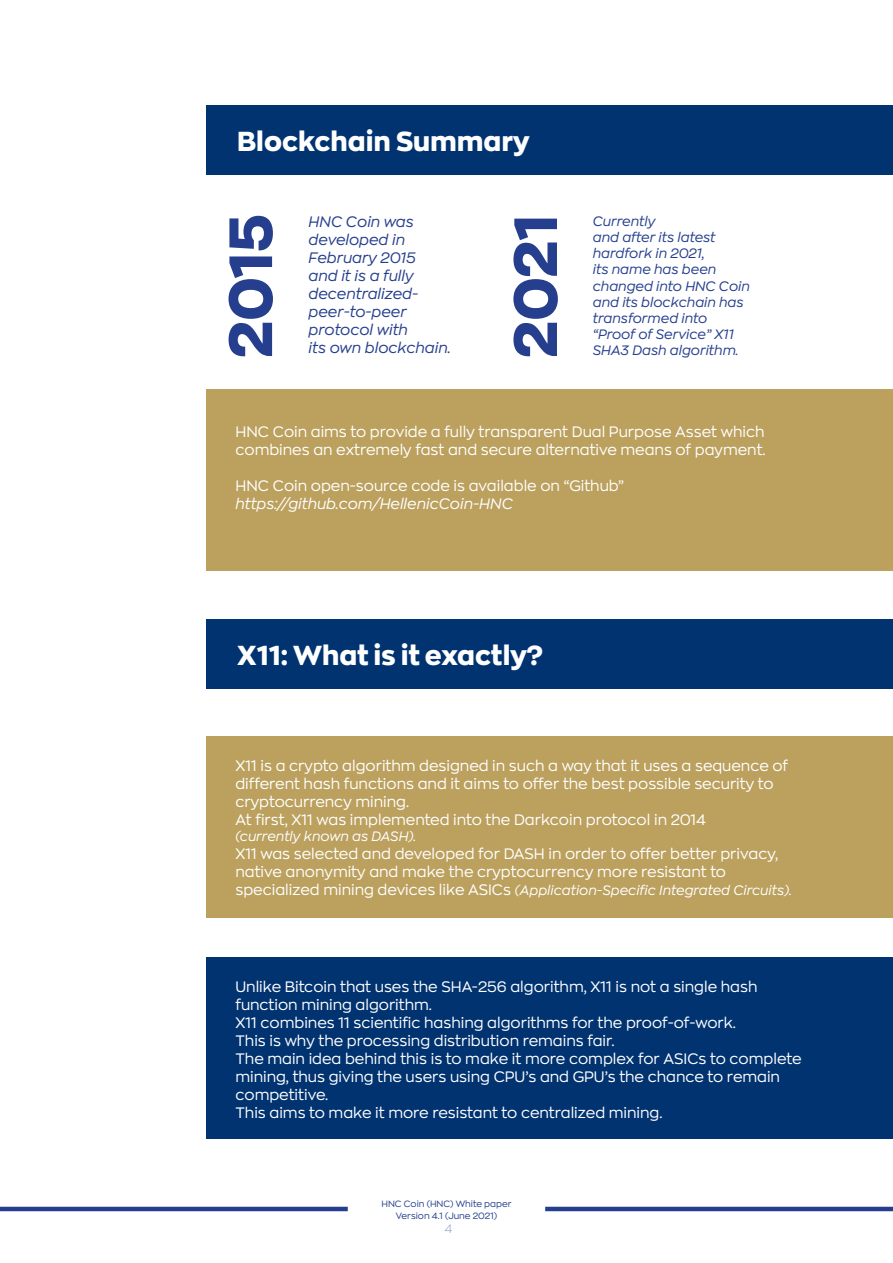
<style>
.page{position:relative;width:893px;height:1263px;background:#fff}
.page>*{position:absolute;margin:0;border:0;box-sizing:border-box;transform-origin:0 0}
.t1{font:800 60px "Zona Pro";letter-spacing:-.005em;color:#253f8e}
.t2{font:800 27px "Zona Pro";color:#fff}
.t3{font:15px/18px "Zona Pro";color:#fff}
.t4{font:italic 15px/18px "Zona Pro";color:#253f8e}
.t5{font:italic 15px "Zona Pro";color:#fff}
.t6{font:italic 13.5px/16.2px "Zona Pro";color:#253f8e}
.t7{font:italic 13.5px "Zona Pro";color:#fff}
.t8{font:100 12px "Zona Pro";color:#253f8e}
.t9{font:9px/12px "Zona Pro";color:#253f8e;text-align:center}
.s1{font-style:normal;font-size:15px}
</style>
<div class="page">
<hr style="left:545px;top:1207px;width:348px;height:4px;background:#253f8e">
<hr style="left:0;top:1207px;width:348px;height:4px;background:#253f8e">
<div style="left:206px;top:105px;width:687px;height:69px;background:#013371"></div>
<div style="left:206px;top:619px;width:687px;height:69px;background:#013371"></div>
<div style="left:206px;top:736px;width:687px;height:181px;background:#bba05e"></div>
<div style="left:206px;top:389px;width:687px;height:181px;background:#bba05e"></div>
<div style="left:206px;top:957px;width:687px;height:182px;background:#013371"></div>
<p class="t2" style="left:237px;top:123px;width:294px">Blockchain Summary</p>
<p class="t1" style="left:210px;top:358px;width:145px;rotate:-90deg">2015</p>
<p class="t1" style="left:494px;top:358px;width:145px;rotate:-90deg">2021</p>
<p class="t4" style="left:309px;top:212px;width:107px">HNC Coin was</p>
<p class="t4" style="left:309px;top:230px;width:98px">developed in</p>
<p class="t4" style="left:309px;top:248px;width:109px">February 2015</p>
<p class="t4" style="left:309px;top:266px;width:107px">and it is a fully</p>
<p class="t4" style="left:309px;top:284px;width:111px">decentralized&shy;peer-to-peer</p>
<p class="t4" style="left:309px;top:320px;width:101px">protocol with</p>
<p class="t4" style="left:309px;top:338px;width:144px">its own blockchain.</p>
<p class="t6" style="left:593px;top:212px;width:64px">Currently</p>
<p class="t6" style="left:593px;top:229px;width:159px">and after its latest hardfork in 2021,<br>its name has been changed into HNC Coin and its blockchain has transformed into</p>
<p class="t6" style="left:593px;top:326px;width:147px">“Proof of Service” X11<br>SHA3 Dash algorithm.</p>
<p class="t3" style="left:235px;top:422px;width:530px">HNC Coin aims to provide a fully transparent Dual Purpose Asset which</p>
<p class="t3" style="left:235px;top:440px;width:532px">combines an extremely fast and secure alternative means of payment.</p>
<p class="t3" style="left:235px;top:476px;width:390px">HNC Coin open-source code is available on “Github”</p>
<p class="t5" style="left:235px;top:494px;width:279px">https://github.com/HellenicCoin-HNC</p>
<p class="t2" style="left:237px;top:637px;width:307px">X11: What is it exactly?</p>
<p class="t3" style="left:235px;top:756px;width:554px">X11 is a crypto algorithm designed in such a way that it uses a sequence of different hash functions and it aims to offer the best possible security to cryptocurrency mining.</p>
<p class="t3" style="left:235px;top:810px;width:472px">At first, X11 was implemented into the Darkcoin protocol in 2014</p>
<p class="t7" style="left:235px;top:827px;width:182px">(currently known as DASH).</p>
<p class="t3" style="left:235px;top:844px;width:544px">X11 was selected and developed for DASH in order to offer better privacy, native anonymity and make the cryptocurrency more resistant to</p>
<p class="t7" style="left:235px;top:881px;width:558px"><span class="s1">specialized mining devices like ASICs</span> (Application-Specific Integrated Circuits).</p>
<p class="t3" style="left:235px;top:977px;width:523px">Unlike Bitcoin that uses the SHA-256 algorithm, X11 is not a single hash</p>
<p class="t3" style="left:235px;top:995px;width:198px">function mining algorithm.</p>
<p class="t3" style="left:235px;top:1013px;width:502px">X11 combines 11 scientific hashing algorithms for the proof-of-work.</p>
<p class="t3" style="left:235px;top:1031px;width:381px">This is why the processing distribution remains fair.</p>
<p class="t3" style="left:235px;top:1049px;width:567px">The main idea behind this is to make it more complex for ASICs to complete mining, thus giving the users using CPU’s and GPU’s the chance to remain competitive.</p>
<p class="t3" style="left:235px;top:1103px;width:429px">This aims to make it more resistant to centralized mining.</p>
<p class="t9" style="left:381px;top:1197px;width:132px">HNC Coin (HNC) White paper<br>Version 4.1 (June 2021)</p>
<p class="t8" style="left:445px;top:1221px;width:9px">4</p>
</div>
